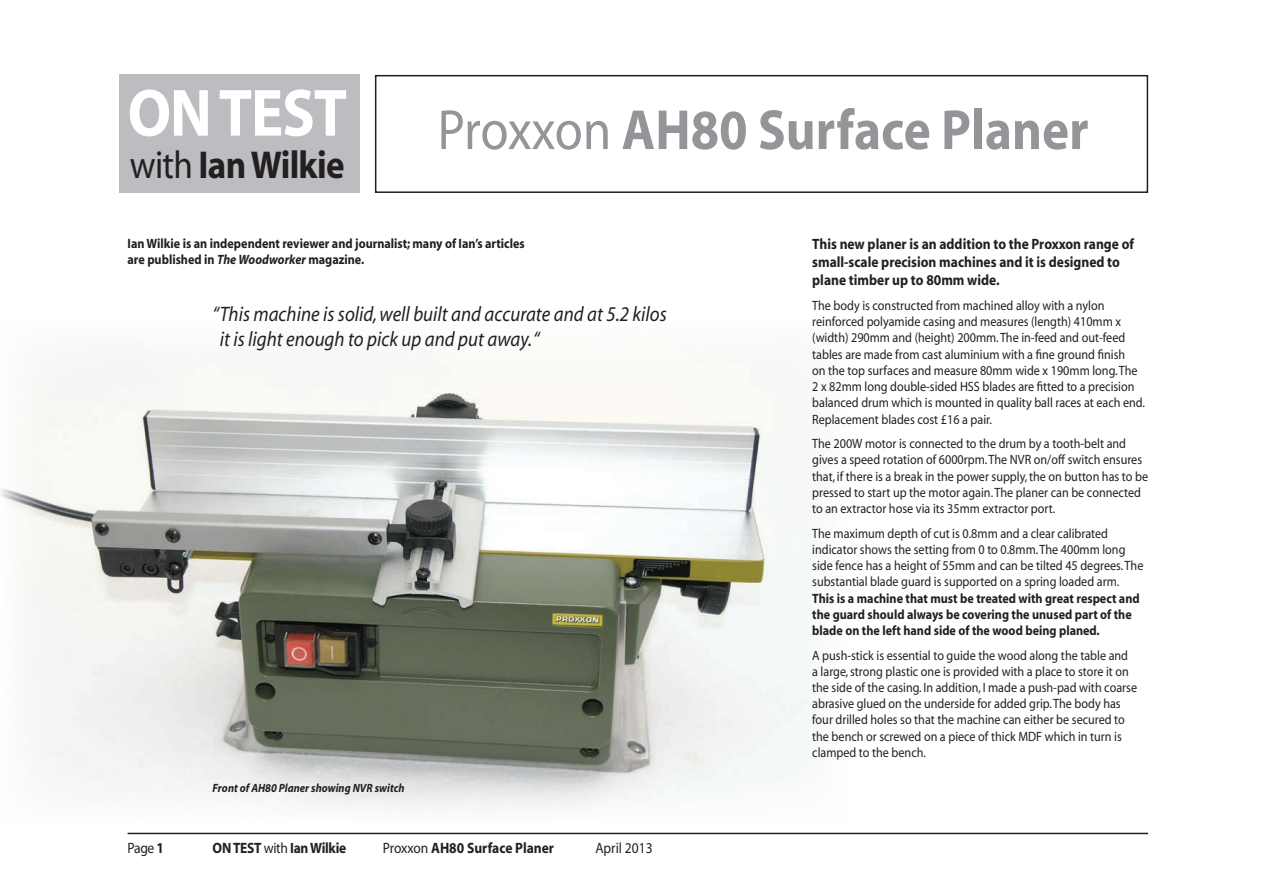
<style>
.page{position:relative;width:1263px;height:893px;background:#fff}
.page>*{position:absolute;margin:0;border:0;box-sizing:border-box;transform-origin:0 0}
.t1{font:700 67.5px "Myriad";letter-spacing:-.02em;color:#fff;scale:.9 1}
.t2{font:700 57px "Myriad";color:#939598;scale:.9 1}
.t3{font:700 39px "Myriad";letter-spacing:-.02em;color:#231f20;scale:.9 1}
.t4{font:italic 21px/25.2px "Myriad";color:#231f20;scale:.9 1}
.t5{font:700 15px/18px "Myriad";color:#231f20;scale:.9 1}
.t6{font:700 15px "Myriad";letter-spacing:-.02em;color:#231f20;scale:.9 1}
.t7{font:15px "Myriad";color:#231f20;scale:.9 1}
.t8{font:13.5px/16.2px "Myriad";color:#231f20;scale:.9 1}
.t9{font:700 13.5px/16.2px "Myriad";color:#231f20;scale:.9 1}
.t10{font:italic 700 12px "Myriad";color:#231f20;scale:.9 1}
.s1{font-weight:400}
.s2{font-style:italic}
.s3{font-weight:700}
</style>
<div class="page">
<div style="left:375px;top:75px;width:773px;height:118px;border:2px solid #231f20"></div>
<img style="left:1px;top:355px;width:818px;height:454px">
<div style="left:119px;top:75px;width:241px;height:118px;background:#bcbdc0"></div>
<hr style="left:128px;top:833px;width:1020px;height:1px;background:#231f20">
<h1 class="t1" style="left:128px;top:78px;width:245px">ON TEST</h1>
<h3 class="t3" style="left:130px;top:144px;width:240px"><span class="s1">with</span> Ian Wilkie</h3>
<h2 class="t2" style="left:437px;top:101px;width:725px"><span class="s1">Proxxon</span> AH80 Surface Planer</h2>
<p class="t9" style="left:128px;top:236px;width:443px">Ian Wilkie is an independent reviewer and journalist; many of Ian’s articles are published in <span class="s2">The Woodworker</span> magazine.</p>
<h3 class="t4" style="left:220px;top:302px;width:498px;text-indent:-7px">“This machine is solid, well built and accurate and at 5.2 kilos it is light enough to pick up and put away. “</h3>
<p class="t10" style="left:213px;top:782px;width:215px">Front of AH80 Planer showing NVR switch</p>
<p class="t7" style="left:128px;top:841px;width:42px">Page <span class="s3">1</span></p>
<p class="t6" style="left:213px;top:840px;width:150px">ON TEST <span class="s1">with</span> Ian Wilkie</p>
<p class="t5" style="left:383px;top:840px;width:192px"><span class="s1">Proxxon</span> AH80 Surface Planer</p>
<p class="t7" style="left:595px;top:841px;width:65px">April 2013</p>
<p class="t5" style="left:812px;top:236px;width:359px">This new planer is an addition to the Proxxon range of small-scale precision machines and it is designed to plane timber up to 80mm wide.</p>
<p class="t8" style="left:812px;top:298px;width:371px">The body is constructed from machined alloy with a nylon reinforced polyamide casing and measures (length) 410mm x (width) 290mm and (height) 200mm. The in-feed and out-feed tables are made from cast aluminium with a fine ground finish<br>on the top surfaces and measure 80mm wide x 190mm long. The 2 x 82mm long double-sided HSS blades are fitted to a precision balanced drum which is mounted in quality ball races at each end.<br>Replacement blades cost £16 a pair.</p>
<p class="t8" style="left:812px;top:436px;width:375px">The 200W motor is connected to the drum by a tooth-belt and gives a speed rotation of 6000rpm. The NVR on/off switch ensures that, if there is a break in the power supply, the on button has to be pressed to start up the motor again. The planer can be connected to an extractor hose via its 35mm extractor port.</p>
<p class="t8" style="left:812px;top:526px;width:369px">The maximum depth of cut is 0.8mm and a clear calibrated indicator shows the setting from 0 to 0.8mm. The 400mm long side fence has a height of 55mm and can be tilted 45 degrees. The substantial blade guard is supported on a spring loaded arm.</p>
<p class="t9" style="left:812px;top:590px;width:365px">This is a machine that must be treated with great respect and the guard should always be covering the unused part of the blade on the left hand side of the wood being planed.</p>
<p class="t8" style="left:812px;top:648px;width:362px">A push-stick is essential to guide the wood along the table and a large, strong plastic one is provided with a place to store it on the side of the casing. In addition, I made a push-pad with coarse abrasive glued on the underside for added grip. The body has four drilled holes so that the machine can either be secured to the bench or screwed on a piece of thick MDF which in turn is clamped to the bench.</p>
</div>
